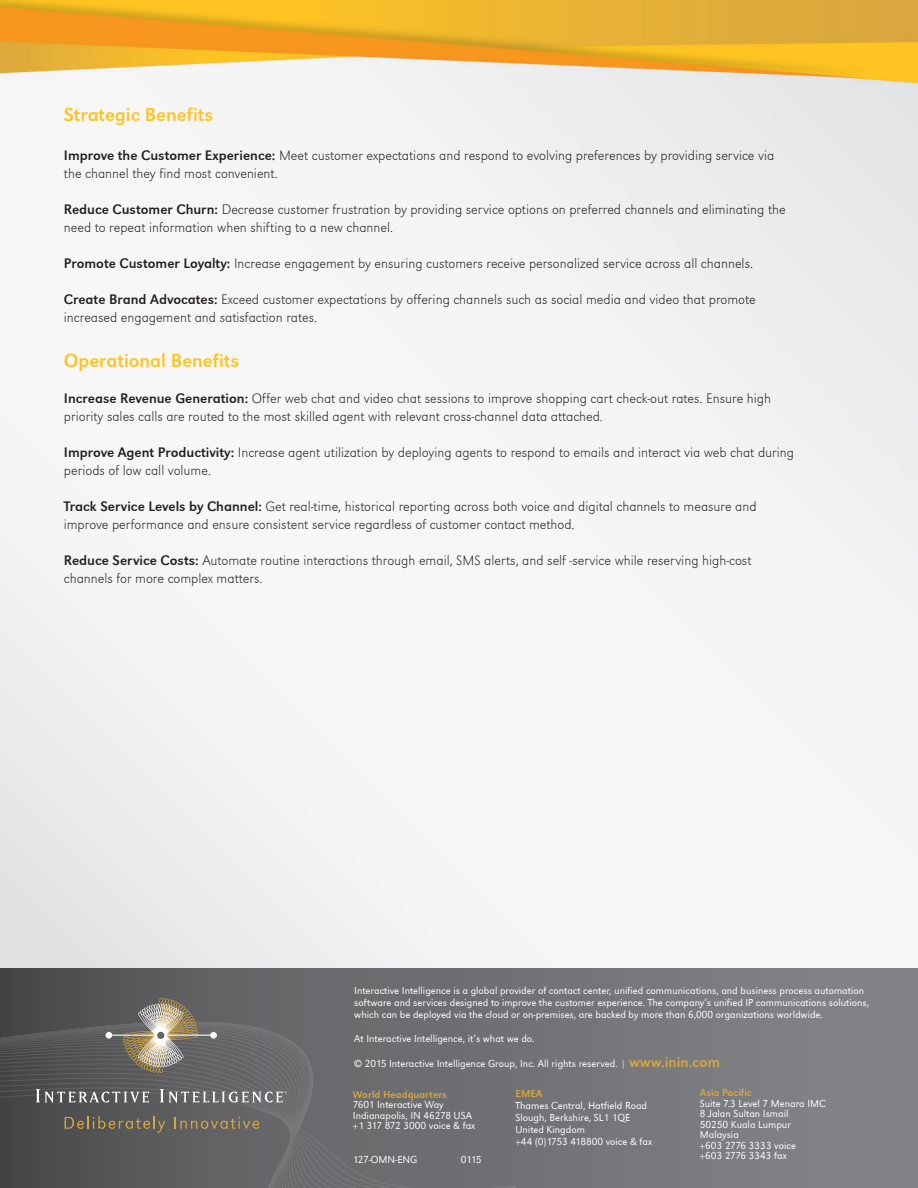
<style>
.page{position:relative;width:918px;height:1188px;background:#fff}
.page>*{position:absolute;margin:0;border:0;box-sizing:border-box;transform-origin:0 0}
.t1{font:19.5px "URW Grotesk T";color:#fec422}
.t2{font:14.25px/18px "URW Grotesk T Extr Ligh";color:#231f20}
.t3{font:10.5px/10.5px "URW Grotesk T Ligh";color:#fff}
.t4{font:10.5px "URW Grotesk T";color:#d8a63e}
.s1{font-family:"URW Grotesk T"}
.s2{font-family:"URW Grotesk T";font-size:15px;color:#d8a63e}
</style>
<div class="page">
<img style="left:0;top:0;width:918px;height:968px">
<div style="left:0;top:968px;width:918px;height:220px;background:linear-gradient(to right,#515153,#87898c)"></div>
<svg style="left:0;top:1019px;width:516px;height:169px;background:#626366"></svg>
<svg style="left:36px;top:1089px;width:113px;height:14px;background:#78787a"></svg>
<svg style="left:160px;top:1089px;width:127px;height:14px;background:#868688"></svg>
<svg style="left:65px;top:1116px;width:100px;height:17px;background:#6c6453"></svg>
<svg style="left:175px;top:1117px;width:84px;height:12px"></svg>
<svg style="left:106px;top:998px;width:111px;height:75px;background:#827e75"></svg>
<p class="t1" style="left:64px;top:104px;width:151px">Strategic Benefits</p>
<p class="t2" style="left:64px;top:146px;width:712px"><span class="s1">Improve the Customer Experience:</span> Meet customer expectations and respond to evolving preferences by providing service via the channel they find most convenient.</p>
<p class="t2" style="left:64px;top:200px;width:723px"><span class="s1">Reduce Customer Churn:</span> Decrease customer frustration by providing service options on preferred channels and eliminating the need to repeat information when shifting to a new channel.</p>
<p class="t2" style="left:64px;top:254px;width:691px"><span class="s1">Promote Customer Loyalty:</span> Increase engagement by ensuring customers receive personalized service across all channels.</p>
<p class="t2" style="left:64px;top:290px;width:693px"><span class="s1">Create Brand Advocates:</span> Exceed customer expectations by offering channels such as social media and video that promote increased engagement and satisfaction rates.</p>
<p class="t1" style="left:64px;top:350px;width:177px">Operational Benefits</p>
<p class="t2" style="left:64px;top:389px;width:709px"><span class="s1">Increase Revenue Generation:</span> Offer web chat and video chat sessions to improve shopping cart check-out rates. Ensure high priority sales calls are routed to the most skilled agent with relevant cross-channel data attached.</p>
<p class="t2" style="left:64px;top:443px;width:732px"><span class="s1">Improve Agent Productivity:</span> Increase agent utilization by deploying agents to respond to emails and interact via web chat during periods of low call volume.</p>
<p class="t2" style="left:64px;top:497px;width:694px"><span class="s1">Track Service Levels by Channel:</span> Get real-time, historical reporting across both voice and digital channels to measure and improve performance and ensure consistent service regardless of customer contact method.</p>
<p class="t2" style="left:64px;top:551px;width:689px"><span class="s1">Reduce Service Costs:</span> Automate routine interactions through email, SMS alerts, and self -service while reserving high-cost channels for more complex matters.</p>
<p class="t3" style="left:354px;top:984px;width:516px;line-height:12px">Interactive Intelligence is a global provider of contact center, unified communications, and business process automation software and services designed to improve the customer experience. The company’s unified IP communications solutions, which can be deployed via the cloud or on-premises, are backed by more than 6,000 organizations worldwide.</p>
<p class="t3" style="left:354px;top:1033px;width:182px">At Interactive Intelligence, it’s what we do.</p>
<p class="t3" style="left:354px;top:1058px;width:367px">© 2015 Interactive Intelligence Group, Inc. All rights reserved. | <span class="s2">www.inin.com</span></p>
<p class="t4" style="left:700px;top:1087px;width:54px">Asia Pacific</p>
<p class="t3" style="left:700px;top:1098px;width:128px">Suite 7.3 Level 7 Menara IMC<br>8 Jalan Sultan Ismail<br>50250 Kuala Lumpur<br>Malaysia<br>+603 2776 3333 voice<br>+603 2776 3343 fax</p>
<p class="t4" style="left:516px;top:1088px;width:28px">EMEA</p>
<p class="t3" style="left:516px;top:1100px;width:138px;line-height:12px">Thames Central, Hatfield Road<br>Slough, Berkshire, SL1 1QE<br>United Kingdom<br>+44 (0)1753 418800 voice &amp; fax</p>
<p class="t4" style="left:353px;top:1088px;width:96px">World Headquarters</p>
<p class="t3" style="left:353px;top:1100px;width:124px">7601 Interactive Way<br>Indianapolis, IN 46278 USA +1 317 872 3000 voice &amp; fax</p>
<p class="t3" style="left:353px;top:1154px;width:66px">127-OMN-ENG</p>
<p class="t3" style="left:461px;top:1154px;width:22px">0115</p>
</div>
